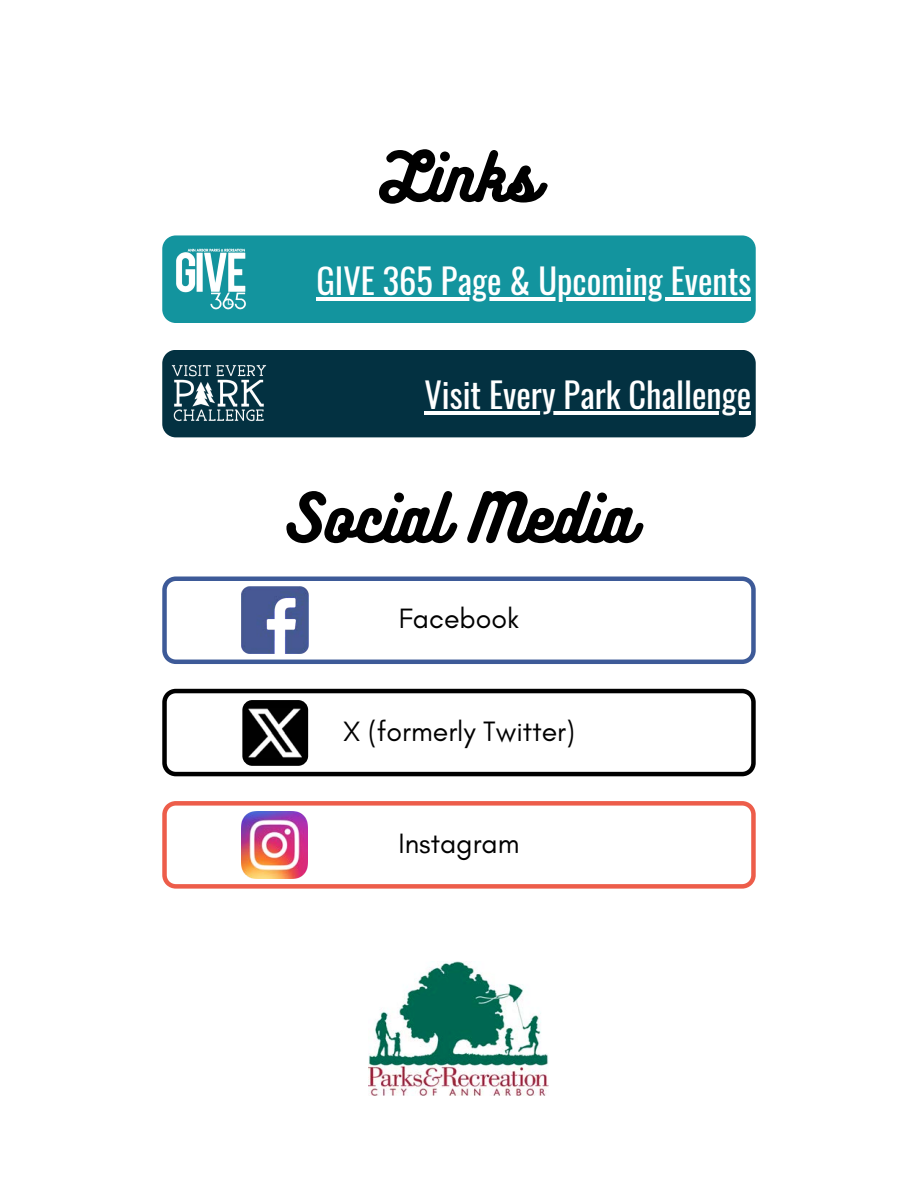
<style>
.page{position:relative;width:918px;height:1188px;background:#fff}
.page>*{position:absolute;margin:0;border:0;box-sizing:border-box;transform-origin:0 0}
.t1{font:60px "Bukhari Script";color:#000}
.t2{font:34.5px "Oswald";color:#fff}
.t3{font:28.5px "Glacial Indifference";color:#000}
</style>
<div class="page">
<svg style="left:162px;top:576px;width:594px;height:88px"></svg>
<svg style="left:162px;top:689px;width:594px;height:87px"></svg>
<svg style="left:162px;top:801px;width:594px;height:88px"></svg>
<div style="left:242px;top:700px;width:66px;height:66px;background:#000;border-radius:10px"></div>
<img style="left:241px;top:812px;width:67px;height:66px">
<img style="left:369px;top:962px;width:180px;height:134px">
<div style="left:162px;top:350px;width:594px;height:87px;background:#033141"></div>
<hr style="left:424px;top:412px;width:327px;height:3px;background:#fff">
<div style="left:162px;top:235px;width:594px;height:88px;background:#13949e"></div>
<hr style="left:316px;top:297px;width:435px;height:4px;background:#fff">
<img style="left:175px;top:248px;width:72px;height:66px">
<img style="left:242px;top:580px;width:67px;height:74px">
<img style="left:248px;top:708px;width:54px;height:50px">
<img style="left:167px;top:364px;width:101px;height:59px">
<p class="t1" style="left:380px;top:138px;width:160px">Links</p>
<p class="t2" style="left:316px;top:254px;width:436px">GIVE 365 Page &amp; Upcoming Events</p>
<h1 class="t2" style="left:424px;top:368px;width:328px">Visit Every Park Challenge</h1>
<p class="t1" style="left:284px;top:479px;width:352px">Social Media</p>
<h1 class="t3" style="left:399px;top:601px;width:122px">Facebook</h1>
<h2 class="t3" style="left:343px;top:713px;width:233px">X (formerly Twitter)</h2>
<p class="t3" style="left:398px;top:826px;width:123px">Instagram</p>
</div>
